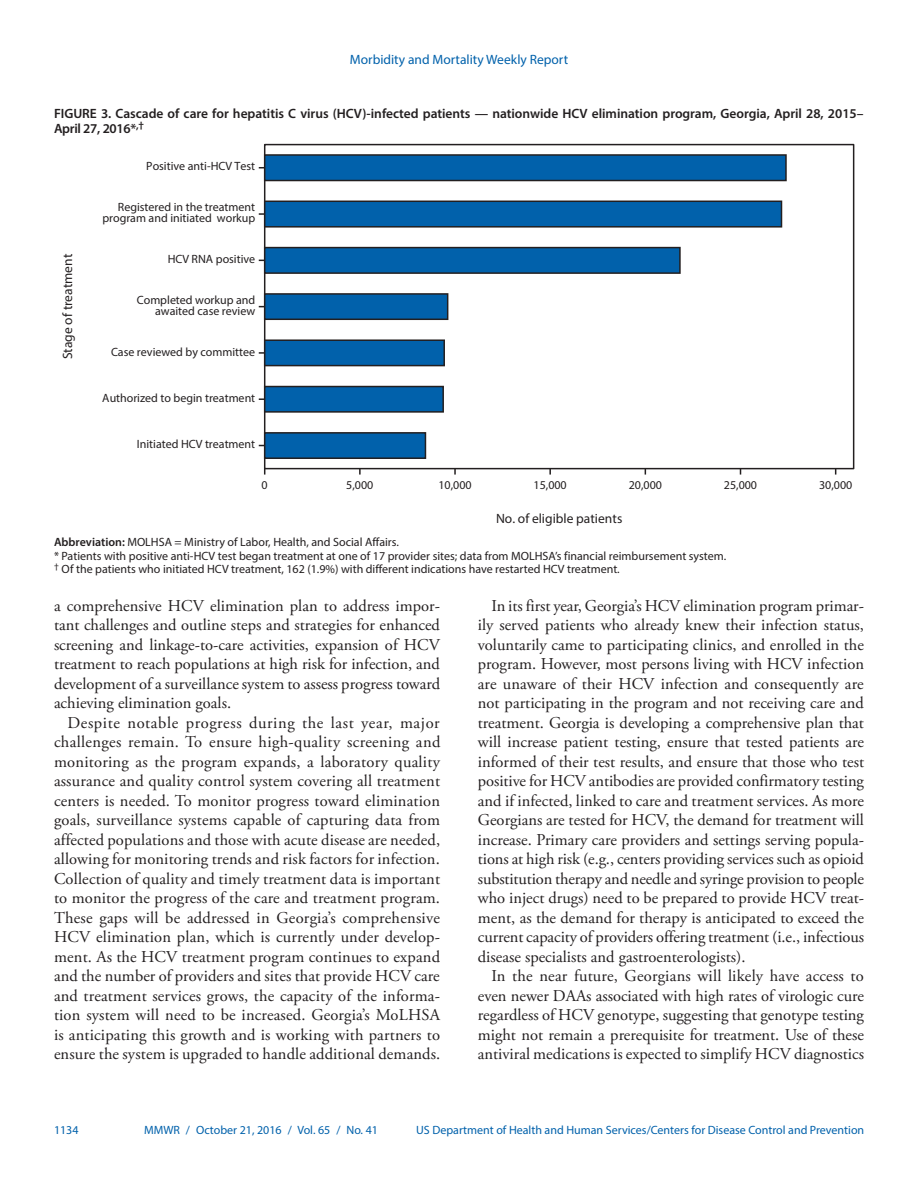
<style>
.page{position:relative;width:918px;height:1188px;background:#fff}
.page>*{position:absolute;margin:0;border:0;box-sizing:border-box;transform-origin:0 0}
.t1{font:16.5px/19.5px "Adobe Garamond Pro";color:#231f20;text-align:justify}
.t2{font:600 13.5px/15px "Myriad Pro";color:#231f20}
.t3{font:13.5px "Myriad Pro";color:#231f20}
.t4{font:13.5px "Myriad Pro";color:#0161ab}
.t5{font:12px/11.4px "Myriad Pro";color:#231f20;text-align:right}
.t6{font:12px "Myriad Pro";color:#0161ab}
.s1{font-weight:600}
</style>
<div class="page">
<div style="left:264px;top:144px;width:590px;height:325px;border:2px solid #231f20"></div>
<div style="left:265px;top:340px;width:179px;height:26px;background:#0161ab"></div>
<div style="left:264px;top:339px;width:181px;height:27px;border:2px solid #231f20"></div>
<div style="left:265px;top:433px;width:160px;height:25px;background:#0161ab"></div>
<div style="left:264px;top:432px;width:162px;height:27px;border:2px solid #231f20"></div>
<div style="left:265px;top:387px;width:178px;height:25px;background:#0161ab"></div>
<div style="left:264px;top:386px;width:180px;height:27px;border:2px solid #231f20"></div>
<div style="left:265px;top:294px;width:183px;height:25px;background:#0161ab"></div>
<div style="left:264px;top:293px;width:184px;height:27px;border:2px solid #231f20"></div>
<div style="left:265px;top:248px;width:415px;height:25px;background:#0161ab"></div>
<div style="left:264px;top:247px;width:417px;height:27px;border:2px solid #231f20"></div>
<div style="left:265px;top:201px;width:517px;height:26px;background:#0161ab"></div>
<div style="left:264px;top:201px;width:518px;height:27px;border:2px solid #231f20"></div>
<div style="left:265px;top:155px;width:521px;height:26px;background:#0161ab"></div>
<div style="left:264px;top:154px;width:523px;height:27px;border:2px solid #231f20"></div>
<svg style="left:259px;top:398px;width:6px;height:2px"></svg>
<svg style="left:259px;top:352px;width:6px;height:2px"></svg>
<svg style="left:259px;top:213px;width:6px;height:2px"></svg>
<svg style="left:549px;top:469px;width:2px;height:6px"></svg>
<svg style="left:454px;top:469px;width:2px;height:6px"></svg>
<svg style="left:359px;top:469px;width:2px;height:6px"></svg>
<p class="t4" style="left:350px;top:51px;width:220px">Morbidity and Mortality Weekly Report</p>
<p class="t2" style="left:54px;top:106px;width:811px">FIGURE 3. Cascade of care for hepatitis C virus (HCV)-infected patients — nationwide HCV elimination program, Georgia, April 28, 2015–<br>April 27, 2016*<sup>,†</sup></p>
<p class="t5" style="left:146px;top:160px;width:110px">Positive anti-HCV Test</p>
<p class="t3" style="left:59px;top:359px;width:107px;rotate:-90deg">Stage of treatment</p>
<p class="t5" style="left:102px;top:201px;width:154px">Registered in the treatment program and initiated workup</p>
<p class="t5" style="left:168px;top:253px;width:89px">HCV RNA positive</p>
<p class="t5" style="left:137px;top:294px;width:120px">Completed workup and awaited case review</p>
<p class="t5" style="left:111px;top:346px;width:146px">Case reviewed by committee</p>
<p class="t5" style="left:102px;top:392px;width:154px">Authorized to begin treatment</p>
<p class="t5" style="left:137px;top:438px;width:120px">Initiated HCV treatment</p>
<p class="t5" style="left:262px;top:480px;width:8px">0</p>
<p class="t5" style="left:346px;top:480px;width:29px">5,000</p>
<p class="t5" style="left:438px;top:480px;width:35px">10,000</p>
<p class="t5" style="left:534px;top:480px;width:35px">15,000</p>
<p class="t5" style="left:629px;top:480px;width:35px">20,000</p>
<p class="t5" style="left:724px;top:480px;width:35px">25,000</p>
<p class="t5" style="left:819px;top:480px;width:35px">30,000</p>
<p class="t3" style="left:496px;top:511px;width:128px">No. of eligible patients</p>
<p class="t5" style="left:54px;top:535px;width:674px;line-height:13.5px;text-align:left"><span class="s1">Abbreviation:</span> MOLHSA = Ministry of Labor, Health, and Social Affairs.<br>* Patients with positive anti-HCV test began treatment at one of 17 provider sites; data from MOLHSA’s financial reimbursement system. <sup>†</sup> Of the patients who initiated HCV treatment, 162 (1.9%) with different indications have restarted HCV treatment.</p>
<p class="t1" style="left:54px;top:596px;width:388px">a comprehensive HCV elimination plan to address impor&shy;tant challenges and outline steps and strategies for enhanced screening and linkage-to-care activities, expansion of HCV treatment to reach populations at high risk for infection, and development of a surveillance system to assess progress toward achieving elimination goals.</p>
<p class="t1" style="left:54px;top:713px;width:388px;text-indent:13px">Despite notable progress during the last year, major challenges remain. To ensure high-quality screening and monitoring as the program expands, a laboratory quality assurance and quality control system covering all treatment centers is needed. To monitor progress toward elimination goals, surveillance systems capable of capturing data from affected populations and those with acute disease are needed, allowing for monitoring trends and risk factors for infection.<br>Collection of quality and timely treatment data is important to monitor the progress of the care and treatment program.<br>These gaps will be addressed in Georgia’s comprehensive HCV elimination plan, which is currently under develop&shy;ment. As the HCV treatment program continues to expand and the number of providers and sites that provide HCV care and treatment services grows, the capacity of the informa&shy;tion system will need to be increased. Georgia’s MoLHSA is anticipating this growth and is working with partners to ensure the system is upgraded to handle additional demands.</p>
<p class="t1" style="left:478px;top:596px;width:388px;text-indent:13px">In its first year, Georgia’s HCV elimination program primar&shy;ily served patients who already knew their infection status, voluntarily came to participating clinics, and enrolled in the program. However, most persons living with HCV infection are unaware of their HCV infection and consequently are not participating in the program and not receiving care and treatment. Georgia is developing a comprehensive plan that will increase patient testing, ensure that tested patients are informed of their test results, and ensure that those who test positive for HCV antibodies are provided confirmatory testing and if infected, linked to care and treatment services. As more Georgians are tested for HCV, the demand for treatment will increase. Primary care providers and settings serving popula&shy;tions at high risk (e.g., centers providing services such as opioid substitution therapy and needle and syringe provision to people who inject drugs) need to be prepared to provide HCV treat&shy;ment, as the demand for therapy is anticipated to exceed the current capacity of providers offering treatment (i.e., infectious disease specialists and gastroenterologists).</p>
<p class="t1" style="left:478px;top:967px;width:388px;text-indent:13px">In the near future, Georgians will likely have access to even newer DAAs associated with high rates of virologic cure regardless of HCV genotype, suggesting that genotype testing might not remain a prerequisite for treatment. Use of these antiviral medications is expected to simplify HCV diagnostics</p>
<p class="t6" style="left:54px;top:1123px;width:26px">1134</p>
<p class="t6" style="left:144px;top:1123px;width:235px">MMWR / October 21, 2016 / Vol. 65 / No. 41</p>
<p class="t6" style="left:416px;top:1123px;width:450px">US Department of Health and Human Services/Centers for Disease Control and Prevention</p>
</div>
